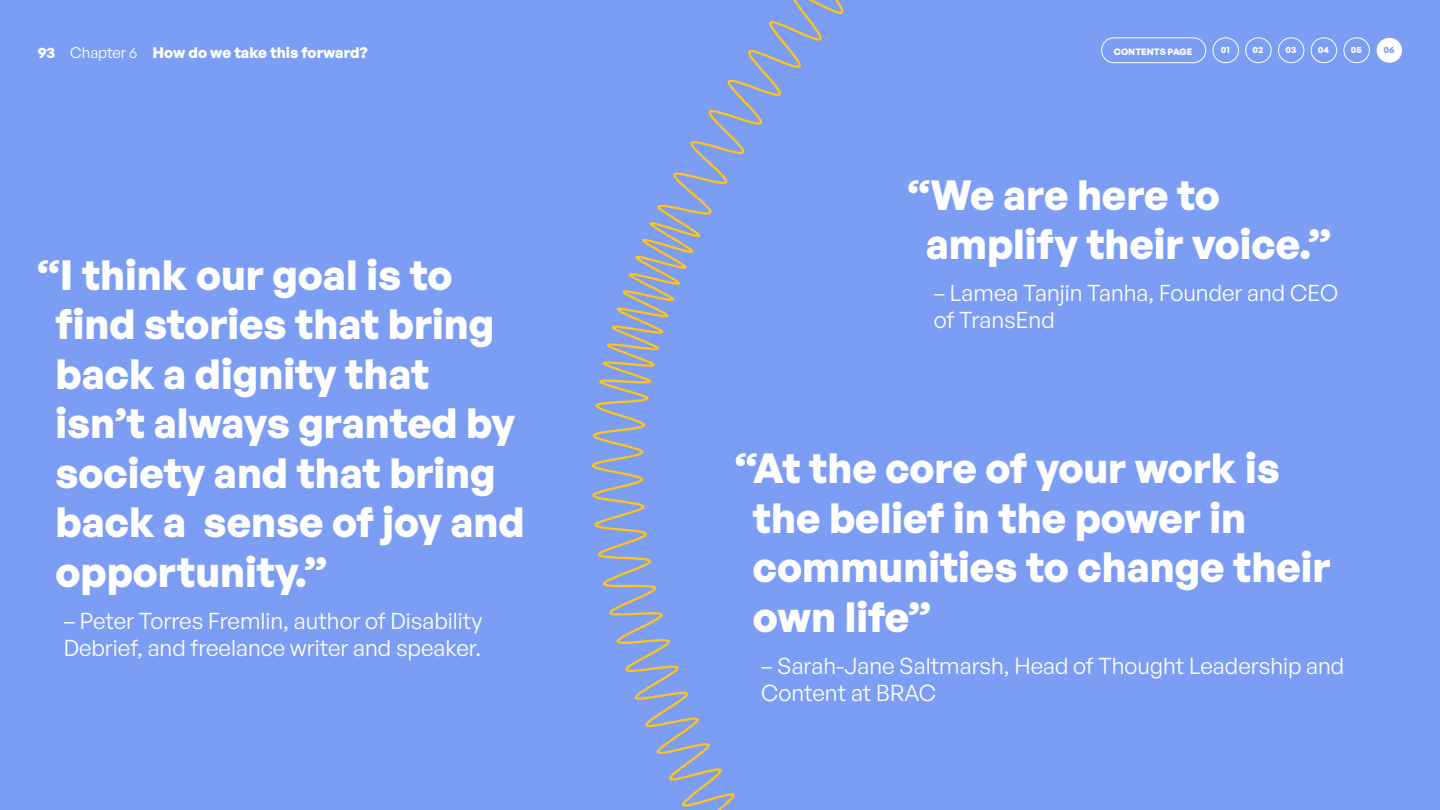
<style>
.page{position:relative;width:1440px;height:810px;background:#7c9df4}
.page>*{position:absolute;margin:0;border:0;box-sizing:border-box;transform-origin:0 0}
.t1{font:700 41.25px/49.5px "General Sans";color:#fff}
.t2{font:22.5px/27px "General Sans";color:#fff}
.t3{font:700 15px "General Sans";color:#fff}
.t4{font:700 9px "General Sans";color:#fff}
.t5{font:700 9px "General Sans";color:#7c9df4}
.s1{font-weight:400}
</style>
<div class="page">
<div style="left:1101px;top:38px;width:105px;height:25px;border:1px solid #fff;border-radius:12px"></div>
<div style="left:1213px;top:37px;width:26px;height:26px;border:1px solid #fff;border-radius:50%"></div>
<div style="left:1344px;top:37px;width:26px;height:26px;border:1px solid #fff;border-radius:50%"></div>
<div style="left:1245px;top:37px;width:27px;height:26px;border:1px solid #fff;border-radius:50%"></div>
<div style="left:1278px;top:37px;width:26px;height:26px;border:1px solid #fff;border-radius:50%"></div>
<div style="left:1311px;top:37px;width:26px;height:26px;border:1px solid #fff;border-radius:50%"></div>
<div style="left:1377px;top:38px;width:25px;height:25px;background:#fff;border-radius:50%"></div>
<svg style="left:591px;top:0;width:253px;height:810px"></svg>
<p class="t3" style="left:38px;top:43px;width:332px">93 <span class="s1">Chapter 6</span> How do we take this forward?</p>
<p class="t4" style="left:1114px;top:46px;width:80px">CONTENTS PAGE</p>
<p class="t4" style="left:1221px;top:44px;width:11px">01</p>
<p class="t4" style="left:1253px;top:44px;width:12px">02</p>
<p class="t4" style="left:1285px;top:44px;width:12px">03</p>
<p class="t4" style="left:1318px;top:44px;width:13px">04</p>
<p class="t4" style="left:1351px;top:44px;width:12px">05</p>
<p class="t5" style="left:1384px;top:44px;width:12px">06</p>
<p class="t1" style="left:55px;top:249px;width:471px;text-indent:-18px">“I think our goal is to find stories that bring back a dignity that isn’t always granted by society and that bring back a sense of joy and opportunity.”</p>
<p class="t2" style="left:64px;top:607px;width:420px">– Peter Torres Fremlin, author of Disability<br>Debrief, and freelance writer and speaker.</p>
<p class="t1" style="left:926px;top:169px;width:407px;text-indent:-18px">“We are here to amplify their voice.”</p>
<p class="t2" style="left:934px;top:279px;width:406px">– Lamea Tanjin Tanha, Founder and CEO of TransEnd</p>
<p class="t1" style="left:753px;top:443px;width:579px;text-indent:-18px">“At the core of your work is the belief in the power in communities to change their own life”</p>
<p class="t2" style="left:761px;top:651px;width:585px">– Sarah-Jane Saltmarsh, Head of Thought Leadership and<br>Content at BRAC</p>
</div>
